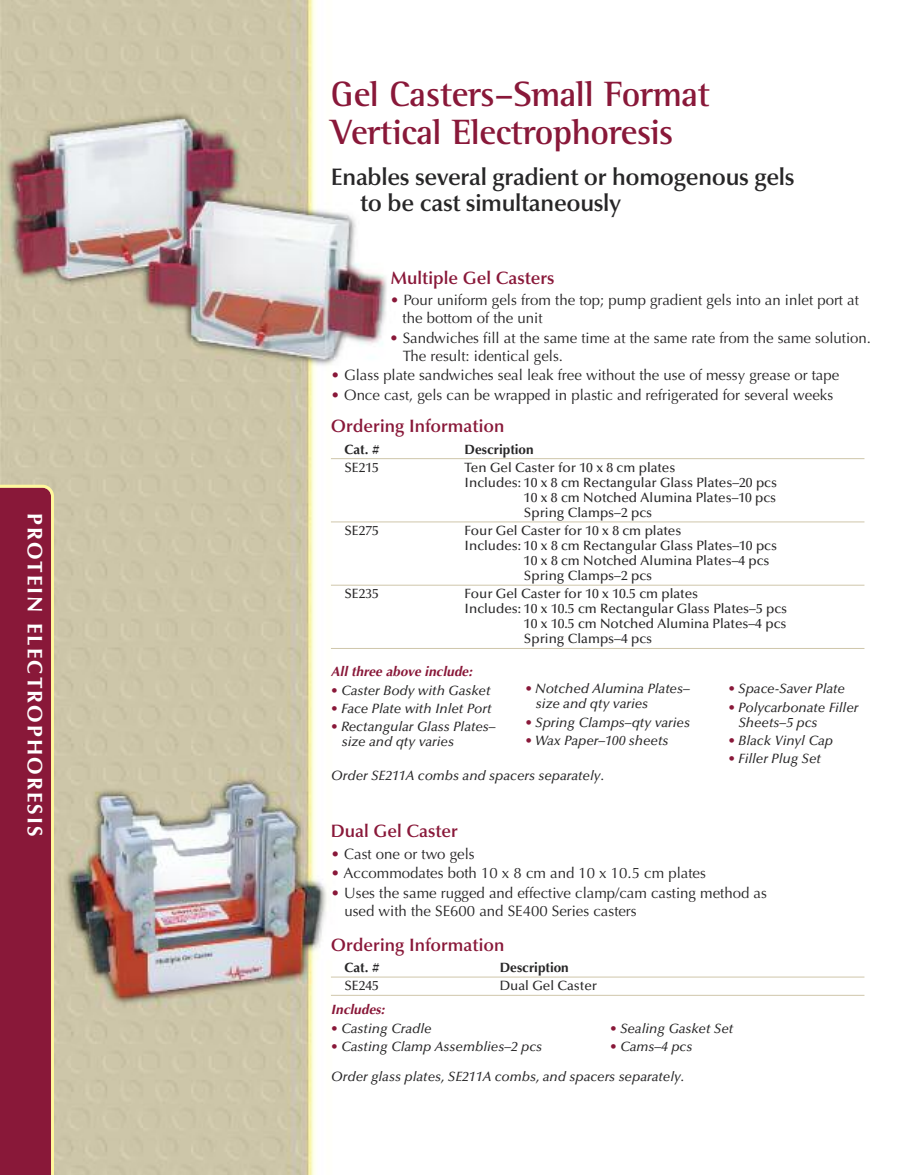
<style>
.page{position:relative;width:905px;height:1175px;background:#fff}
.page>*{position:absolute;margin:0;border:0;box-sizing:border-box;transform-origin:0 0}
.t1{font:700 36px/37.5px "Rotis Semi Serif";letter-spacing:-.015em;color:#891839}
.t2{font:600 24px/25.5px "Optima";letter-spacing:-.015em;color:#272627}
.t3{font:700 21px "Optima";letter-spacing:.1em;color:#fff}
.t4{font:600 18px "Optima";color:#891839}
.t5{font:15px/18px "Optima";color:#272627}
.t6{font:500 13.5px "Optima";color:#272627}
.t7{font:italic 500 13.5px/15px "Optima";color:#272627}
.t8{font:700 13.5px "Optima";color:#272627}
.t9{font:italic 700 13.5px "Optima";letter-spacing:.005em;color:#891839}
.s1{color:#891839}
.s2{font-style:italic}
</style>
<div class="page">
<img style="left:0;top:0;width:865px;height:1174px">
<hr style="left:331px;top:458px;width:533px;height:1px;background:#cfc6aa">
<hr style="left:331px;top:521px;width:533px;height:1px;background:#cfc6aa">
<hr style="left:331px;top:585px;width:533px;height:1px;background:#cfc6aa">
<hr style="left:331px;top:648px;width:533px;height:1px;background:#cfc6aa">
<hr style="left:331px;top:976px;width:533px;height:1px;background:#cfc6aa">
<hr style="left:331px;top:995px;width:533px;height:1px;background:#cfc6aa">
<div style="left:0;top:484px;width:54px;height:690px;background:#891839"></div>
<h3 class="t3" style="left:43px;top:513px;width:324px;rotate:90deg">PROTEIN ELECTROPHORESIS</h3>
<h1 class="t1" style="left:331px;top:79px;width:381px">Gel Casters–Small Format<br>Vertical Electrophoresis</h1>
<h2 class="t2" style="left:360px;top:167px;width:436px;text-indent:-29px">Enables several gradient or homogenous gels to be cast simultaneously</h2>
<p class="t4" style="left:391px;top:270px;width:165px">Multiple Gel Casters</p>
<p class="t5" style="left:402px;top:292px;width:458px;text-indent:-12px"><span class="s1">•</span> Pour uniform gels from the top; pump gradient gels into an inlet port at the bottom of the unit</p>
<p class="t5" style="left:403px;top:330px;width:469px;text-indent:-13px"><span class="s1">•</span> Sandwiches fill at the same time at the same rate from the same solution.<br>The result: identical gels.</p>
<p class="t5" style="left:331px;top:367px;width:510px"><span class="s1">•</span> Glass plate sandwiches seal leak free without the use of messy grease or tape</p>
<p class="t5" style="left:331px;top:387px;width:503px"><span class="s1">•</span> Once cast, gels can be wrapped in plastic and refrigerated for several weeks</p>
<p class="t4" style="left:331px;top:419px;width:175px">Ordering Information</p>
<p class="t8" style="left:344px;top:443px;width:37px">Cat. #</p>
<p class="t8" style="left:464px;top:443px;width:70px">Description</p>
<p class="t6" style="left:344px;top:462px;width:36px">SE215</p>
<p class="t6" style="left:464px;top:462px;width:212px">Ten Gel Caster for 10 x 8 cm plates</p>
<p class="t6" style="left:464px;top:477px;width:314px">Includes: 10 x 8 cm Rectangular Glass Plates<span class="s2">–</span>20 pcs</p>
<p class="t6" style="left:524px;top:492px;width:254px">10 x 8 cm Notched Alumina Plates<span class="s2">–</span>10 pcs</p>
<p class="t6" style="left:524px;top:507px;width:130px">Spring Clamps<span class="s2">–</span>2 pcs</p>
<p class="t6" style="left:344px;top:525px;width:36px">SE275</p>
<p class="t6" style="left:464px;top:525px;width:218px">Four Gel Caster for 10 x 8 cm plates</p>
<p class="t6" style="left:464px;top:540px;width:314px">Includes: 10 x 8 cm Rectangular Glass Plates<span class="s2">–</span>10 pcs</p>
<p class="t6" style="left:524px;top:555px;width:247px">10 x 8 cm Notched Alumina Plates<span class="s2">–</span>4 pcs</p>
<p class="t6" style="left:524px;top:570px;width:130px">Spring Clamps<span class="s2">–</span>2 pcs</p>
<p class="t6" style="left:344px;top:588px;width:36px">SE235</p>
<p class="t6" style="left:464px;top:588px;width:235px">Four Gel Caster for 10 x 10.5 cm plates</p>
<p class="t6" style="left:464px;top:603px;width:324px">Includes: 10 x 10.5 cm Rectangular Glass Plates<span class="s2">–</span>5 pcs</p>
<p class="t6" style="left:524px;top:618px;width:264px">10 x 10.5 cm Notched Alumina Plates<span class="s2">–</span>4 pcs</p>
<p class="t6" style="left:524px;top:633px;width:130px">Spring Clamps<span class="s2">–</span>4 pcs</p>
<p class="t9" style="left:331px;top:666px;width:143px">All three above include:</p>
<p class="t7" style="left:331px;top:684px;width:161px"><span class="s1">•</span> Caster Body with Gasket</p>
<p class="t7" style="left:331px;top:702px;width:162px"><span class="s1">•</span> Face Plate with Inlet Port</p>
<p class="t7" style="left:342px;top:720px;width:155px;text-indent:-11px"><span class="s1">•</span> Rectangular Glass Plates– size and qty varies</p>
<p class="t7" style="left:536px;top:682px;width:155px;text-indent:-11px"><span class="s1">•</span> Notched Alumina Plates– size and qty varies</p>
<p class="t7" style="left:525px;top:716px;width:166px"><span class="s1">•</span> Spring Clamps–qty varies</p>
<p class="t7" style="left:525px;top:734px;width:145px"><span class="s1">•</span> Wax Paper–100 sheets</p>
<p class="t7" style="left:331px;top:769px;width:274px">Order SE211A combs and spacers separately.</p>
<p class="t7" style="left:728px;top:682px;width:118px"><span class="s1">•</span> Space-Saver Plate</p>
<p class="t7" style="left:738px;top:701px;width:121px;text-indent:-10px"><span class="s1">•</span> Polycarbonate Filler<br>Sheets–5 pcs</p>
<p class="t7" style="left:728px;top:734px;width:107px"><span class="s1">•</span> Black Vinyl Cap</p>
<p class="t7" style="left:728px;top:752px;width:94px"><span class="s1">•</span> Filler Plug Set</p>
<p class="t4" style="left:331px;top:824px;width:128px">Dual Gel Caster</p>
<p class="t5" style="left:331px;top:846px;width:145px"><span class="s1">•</span> Cast one or two gels</p>
<p class="t5" style="left:331px;top:865px;width:376px"><span class="s1">•</span> Accommodates both 10 x 8 cm and 10 x 10.5 cm plates</p>
<p class="t5" style="left:344px;top:885px;width:424px;text-indent:-14px"><span class="s1">•</span> Uses the same rugged and effective clamp/cam casting method as used with the SE600 and SE400 Series casters</p>
<p class="t4" style="left:331px;top:937px;width:175px">Ordering Information</p>
<p class="t8" style="left:344px;top:961px;width:37px">Cat. #</p>
<p class="t8" style="left:500px;top:961px;width:70px">Description</p>
<p class="t6" style="left:344px;top:980px;width:36px">SE245</p>
<p class="t6" style="left:500px;top:980px;width:99px">Dual Gel Caster</p>
<p class="t9" style="left:331px;top:1004px;width:55px">Includes:</p>
<p class="t7" style="left:331px;top:1021px;width:102px"><span class="s1">•</span> Casting Cradle</p>
<p class="t7" style="left:610px;top:1021px;width:125px"><span class="s1">•</span> Sealing Gasket Set</p>
<p class="t7" style="left:331px;top:1040px;width:213px"><span class="s1">•</span> Casting Clamp Assemblies–2 pcs</p>
<p class="t7" style="left:610px;top:1040px;width:84px"><span class="s1">•</span> Cams–4 pcs</p>
<p class="t7" style="left:331px;top:1070px;width:355px">Order glass plates, SE211A combs, and spacers separately.</p>
</div>
